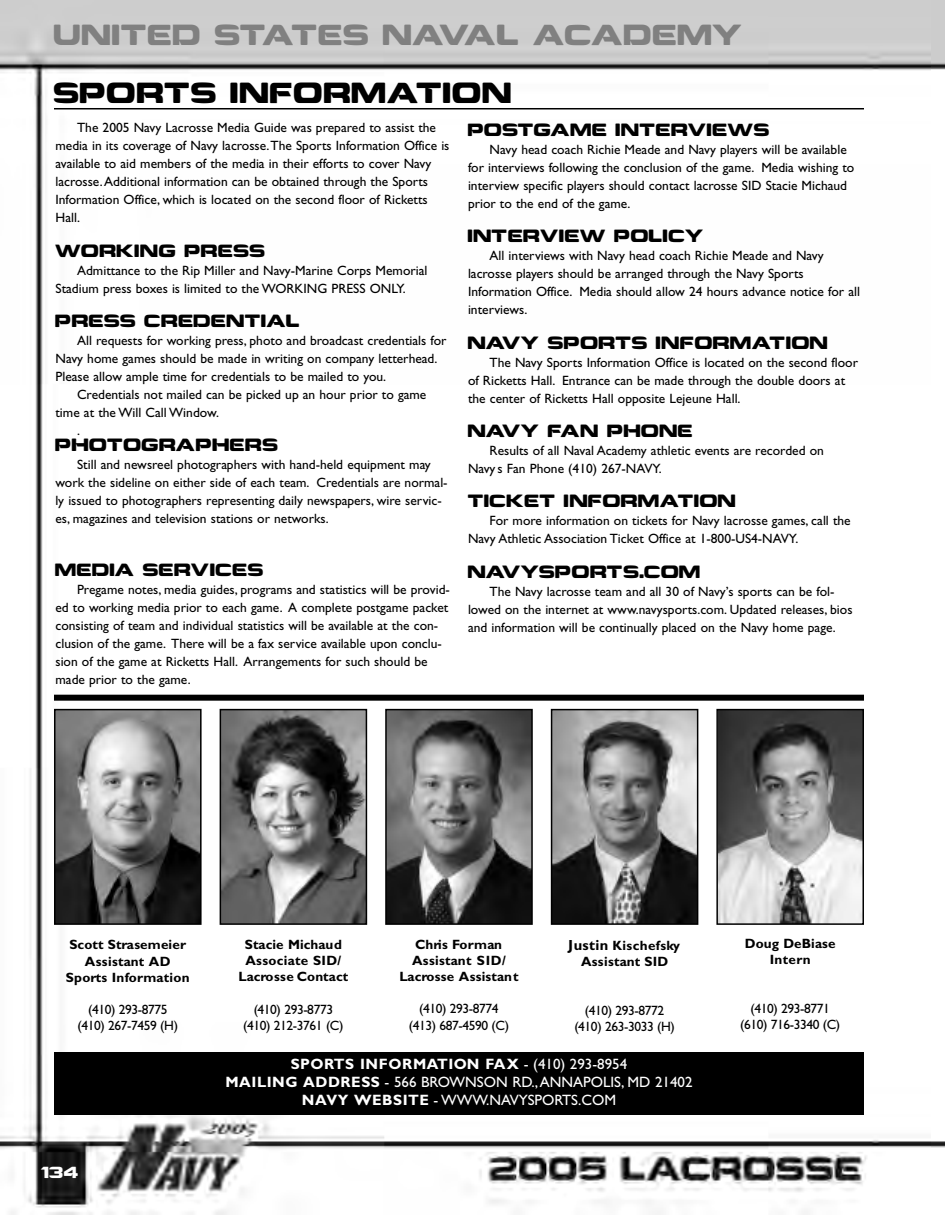
<style>
.page{position:relative;width:945px;height:1215px;background:#fff}
.page>*{position:absolute;margin:0;border:0;box-sizing:border-box;transform-origin:0 0}
.t1{font:27px "Business";letter-spacing:-.01em;color:#808080}
.t2{font:27px "Business";color:#000}
.t3{font:16.5px "Business";color:#000}
.t4{font:15px/18px "Gill Sans";color:#fff;text-align:center}
.t5{font:15px "Business";color:#fff}
.t6{font:13.5px/18px "Gill Sans";color:#000}
.t7{font:700 13.5px/16.2px "Gill Sans";letter-spacing:.015em;color:#000;text-align:center}
.t8{font:13.5px/16.2px "Gill Sans";letter-spacing:-.03em;color:#000;text-align:center}
.s1{font-size:14.7px}
.s2{font-weight:700}
</style>
<div class="page">
<img style="left:0;top:0;width:932px;height:1215px">
<hr style="left:54px;top:108px;width:810px;height:1px;background:#000">
<div style="left:54px;top:695px;width:810px;height:6px;background:#000"></div>
<div style="left:54px;top:1052px;width:810px;height:62px;background:#000"></div>
<img style="left:57px;top:712px;width:142px;height:210px">
<div style="left:54px;top:709px;width:148px;height:216px;border:2px solid #000"></div>
<img style="left:223px;top:712px;width:141px;height:210px">
<div style="left:220px;top:709px;width:147px;height:216px;border:2px solid #000"></div>
<img style="left:388px;top:712px;width:142px;height:210px">
<div style="left:385px;top:709px;width:148px;height:216px;border:2px solid #000"></div>
<img style="left:554px;top:712px;width:141px;height:210px">
<div style="left:551px;top:709px;width:147px;height:216px;border:2px solid #000"></div>
<img style="left:719px;top:712px;width:142px;height:210px">
<div style="left:716px;top:709px;width:148px;height:216px;border:2px solid #000"></div>
<h1 class="t1" style="left:54px;top:20px;width:692px">UNITED STATES NAVAL ACADEMY</h1>
<h1 class="t2" style="left:54px;top:77px;width:461px">SPORTS INFORMATION</h1>
<p class="t6" style="left:56px;top:120px;width:395px;text-indent:22px">The 2005 Navy Lacrosse Media Guide was prepared to assist the media in its coverage of Navy lacrosse.The Sports Information Office is available to aid members of the media in their efforts to cover Navy lacrosse.Additional information can be obtained through the Sports Information Office, which is located on the second floor of Ricketts Hall.</p>
<p class="t3" style="left:56px;top:241px;width:212px">WORKING PRESS</p>
<p class="t6" style="left:56px;top:262px;width:373px;text-indent:22px">Admittance to the Rip Miller and Navy-Marine Corps Memorial<br>Stadium press boxes is limited to the WORKING PRESS ONLY.</p>
<p class="t3" style="left:56px;top:312px;width:247px">PRESS CREDENTIAL</p>
<p class="t6" style="left:56px;top:333px;width:393px;text-indent:22px">All requests for working press, photo and broadcast credentials for<br>Navy home games should be made in writing on company letterhead.<br>Please allow ample time for credentials to be mailed to you.</p>
<p class="t6" style="left:77px;top:387px;width:351px">Credentials not mailed can be picked up an hour prior to game</p>
<p class="t6" style="left:56px;top:405px;width:165px">time at the Will Call Window.</p>
<p class="t6" style="left:77px;top:423px;width:4px">.</p>
<p class="t3" style="left:56px;top:436px;width:225px">PHOTOGRAPHERS</p>
<p class="t6" style="left:56px;top:457px;width:394px;text-indent:22px">Still and newsreel photographers with hand-held equipment may work the sideline on either side of each team. Credentials are normal&shy;ly issued to photographers representing daily newspapers, wire servic&shy;es, magazines and television stations or networks.</p>
<p class="t3" style="left:56px;top:560px;width:210px">MEDIA SERVICES</p>
<p class="t6" style="left:56px;top:581px;width:396px;text-indent:22px">Pregame notes, media guides, programs and statistics will be provid&shy;ed to working media prior to each game. A complete postgame packet consisting of team and individual statistics will be available at the con&shy;clusion of the game. There will be a fax service available upon conclu&shy;sion of the game at Ricketts Hall. Arrangements for such should be made prior to the game.</p>
<p class="t3" style="left:468px;top:121px;width:304px">POSTGAME INTERVIEWS</p>
<p class="t6" style="left:468px;top:142px;width:388px;text-indent:22px">Navy head coach Richie Meade and Navy players will be available for interviews following the conclusion of the game. Media wishing to interview specific players should contact lacrosse SID Stacie Michaud prior to the end of the game.</p>
<p class="t3" style="left:468px;top:227px;width:238px">INTERVIEW POLICY</p>
<p class="t6" style="left:468px;top:248px;width:394px;text-indent:22px">All interviews with Navy head coach Richie Meade and Navy lacrosse players should be arranged through the Navy Sports Information Office. Media should allow 24 hours advance notice for all interviews.</p>
<p class="t3" style="left:468px;top:333px;width:362px">NAVY SPORTS INFORMATION</p>
<p class="t6" style="left:468px;top:355px;width:392px;text-indent:22px">The Navy Sports Information Office is located on the second floor of Ricketts Hall. Entrance can be made through the double doors at the center of Ricketts Hall opposite Lejeune Hall.</p>
<p class="t3" style="left:468px;top:422px;width:227px">NAVY FAN PHONE</p>
<p class="t6" style="left:468px;top:443px;width:357px;text-indent:22px">Results of all Naval Academy athletic events are recorded on<br>Navy s Fan Phone (410) 267-NAVY.</p>
<p class="t3" style="left:468px;top:492px;width:270px">TICKET INFORMATION</p>
<p class="t6" style="left:468px;top:513px;width:384px;text-indent:22px">For more information on tickets for Navy lacrosse games, call the<br>Navy Athletic Association Ticket Office at 1-800-US4-NAVY.</p>
<p class="t3" style="left:468px;top:562px;width:235px">NAVYSPORTS.COM</p>
<p class="t6" style="left:468px;top:583px;width:386px;text-indent:22px">The Navy lacrosse team and all 30 of Navy’s sports can be fol&shy;lowed on the internet at www.navysports.com. Updated releases, bios and information will be continually placed on the Navy home page.</p>
<p class="t7" style="left:66px;top:938px;width:125px">Scott Strasemeier<br>Assistant AD<br>Sports Information</p>
<p class="t8" style="left:78px;top:1003px;width:102px">(410) 293-8775 (410) 267-7459 (H)</p>
<p class="t5" style="left:41px;top:1164px;width:40px">134</p>
<p class="t7" style="left:238px;top:937px;width:112px">Stacie Michaud<br>Associate SID/<br>Lacrosse Contact</p>
<p class="t8" style="left:243px;top:1002px;width:102px">(410) 293-8773 (410) 212-3761 (C)</p>
<p class="t7" style="left:399px;top:937px;width:121px">Chris Forman<br>Assistant SID/<br>Lacrosse Assistant</p>
<p class="t8" style="left:409px;top:1002px;width:102px">(410) 293-8774 (413) 687-4590 (C)</p>
<p class="t7" style="left:568px;top:938px;width:114px;line-height:16.8px"><span class="s1">Justin</span> Kischefsky<br>Assistant SID</p>
<p class="t8" style="left:574px;top:1004px;width:102px">(410) 293-8772 (410) 263-3033 (H)</p>
<p class="t4" style="left:225px;top:1056px;width:469px"><span class="s2">SPORTS INFORMATION FAX</span> - (410) 293-8954<br><span class="s2">MAILING ADDRESS</span> - 566 BROWNSON RD.,ANNAPOLIS, MD 21402<br><span class="s2">NAVY WEBSITE</span> - WWW.NAVYSPORTS.COM</p>
<p class="t7" style="left:745px;top:937px;width:92px">Doug DeBiase<br>Intern</p>
<p class="t8" style="left:740px;top:1001px;width:102px">(410) 293-8771 (610) 716-3340 (C)</p>
</div>
